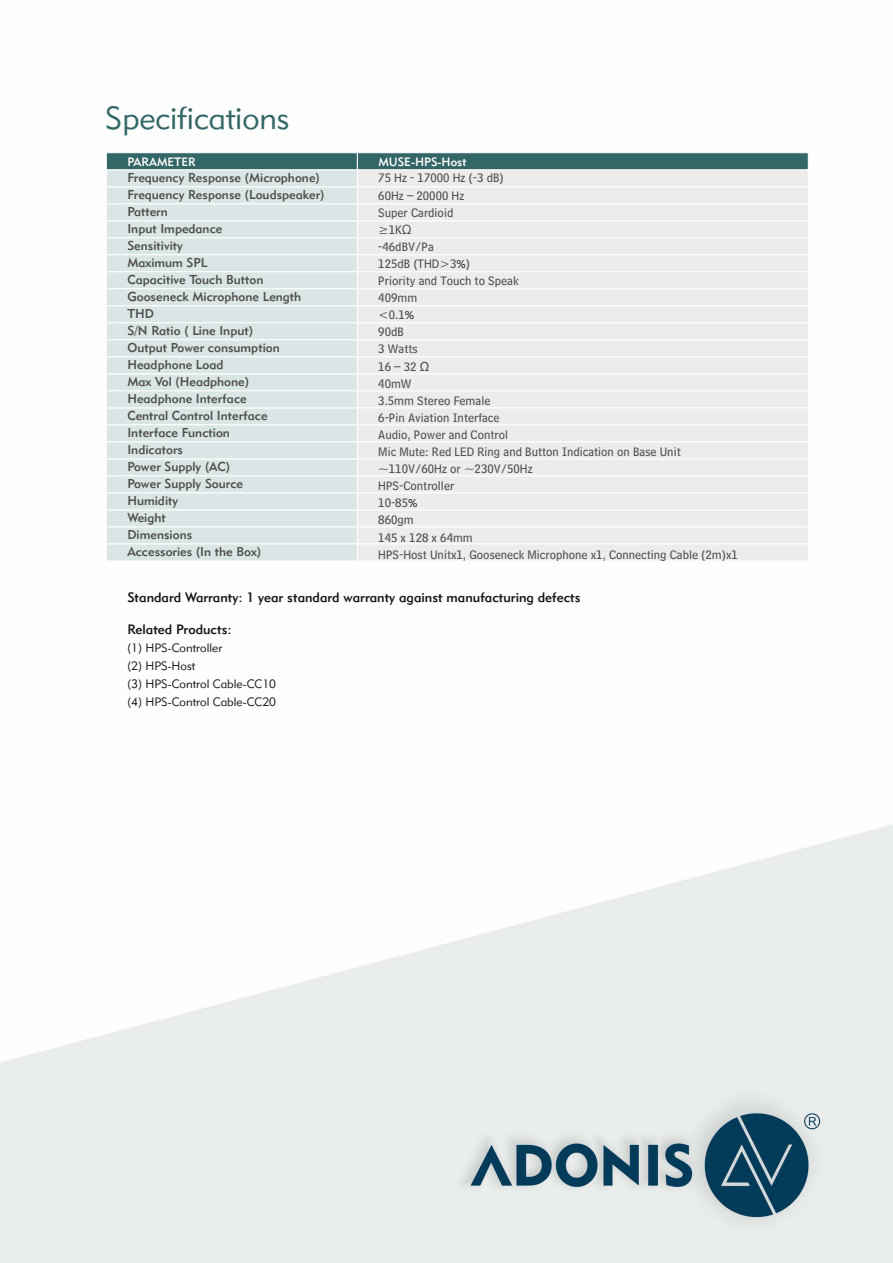
<style>
.page{position:relative;width:893px;height:1263px;background:#fff}
.page>*{position:absolute;margin:0;border:0;box-sizing:border-box;transform-origin:0 0}
.t1{font:31.5px "Geometric 415 BT Lite A";color:#366}
.t2{font:13.5px "Geometric 415 BT Medium A";color:#151616}
.t3{font:12.75px/17px "Geometric 415 BT Medium A";color:#4e4e4d}
.t4{font:12.75px/17.1px "Bell Centennial BT Sub Caption";color:#4e4e4d}
.t5{font:12px/18px "Geometric 415 BT Lite A";color:#151616}
.t6{font:12px "Geometric 415 BT Medium A";color:#fff}
.s1{font-family:"Microsoft Ya Hei";font-size:10.5px;color:#151616}
.s2{font-family:"Arial"}
</style>
<div class="page">
<img style="left:0;top:824px;width:893px;height:439px">
<svg style="left:106px;top:152px;width:703px;height:409px;background:#e0e6e5"></svg>
<h1 class="t1" style="left:105px;top:105px;width:186px">Specifications</h1>
<p class="t6" style="left:127px;top:157px;width:70px">PARAMETER</p>
<p class="t6" style="left:378px;top:157px;width:90px">MUSE-HPS-Host</p>
<p class="t3" style="left:127px;top:171px;width:199px">Frequency Response (Microphone)<br>Frequency Response (Loudspeaker)<br>Pattern<br>Input Impedance<br>Sensitivity<br>Maximum SPL<br>Capacitive Touch Button<br>Gooseneck Microphone Length<br>THD<br>S/N Ratio ( Line Input)<br>Output Power consumption<br>Headphone Load<br>Max Vol (Headphone)<br>Headphone Interface<br>Central Control Interface<br>Interface Function<br>Indicators<br>Power Supply (AC)<br>Power Supply Source<br>Humidity<br>Weight<br>Dimensions<br>Accessories (In the Box)</p>
<p class="t4" style="left:378px;top:171px;width:361px">75 Hz - 17000 Hz (-3 dB)<br>60Hz – 20000 Hz<br>Super Cardioid<br>≥1KΩ<br>-46dBV/Pa<br>125dB (THD&gt;3<span class="s1">%</span>)<br>Priority and Touch to Speak<br>409mm<br>&lt;0.1<span class="s1">%<br></span>90dB<br>3 Watts<br>16 – 32 <span class="s2">Ω<br></span>40mW<br>3.5mm Stereo Female<br>6-Pin Aviation Interface<br>Audio, Power and Control<br>Mic Mute: Red LED Ring and Button Indication on Base Unit ~110V/60Hz or ~230V/50Hz<br>HPS-Controller<br>10-85<span class="s1">%<br></span>860gm<br>145 x 128 x 64mm<br>HPS-Host Unitx1, Gooseneck Microphone x1, Connecting Cable (2m)x1</p>
<p class="t2" style="left:127px;top:592px;width:455px">Standard Warranty: 1 year standard warranty against manufacturing defects</p>
<p class="t2" style="left:127px;top:623px;width:106px">Related Products:</p>
<p class="t5" style="left:127px;top:640px;width:150px">(1) HPS-Controller<br>(2) HPS-Host<br>(3) HPS-Control Cable-CC10 (4) HPS-Control Cable-CC20</p>
</div>
